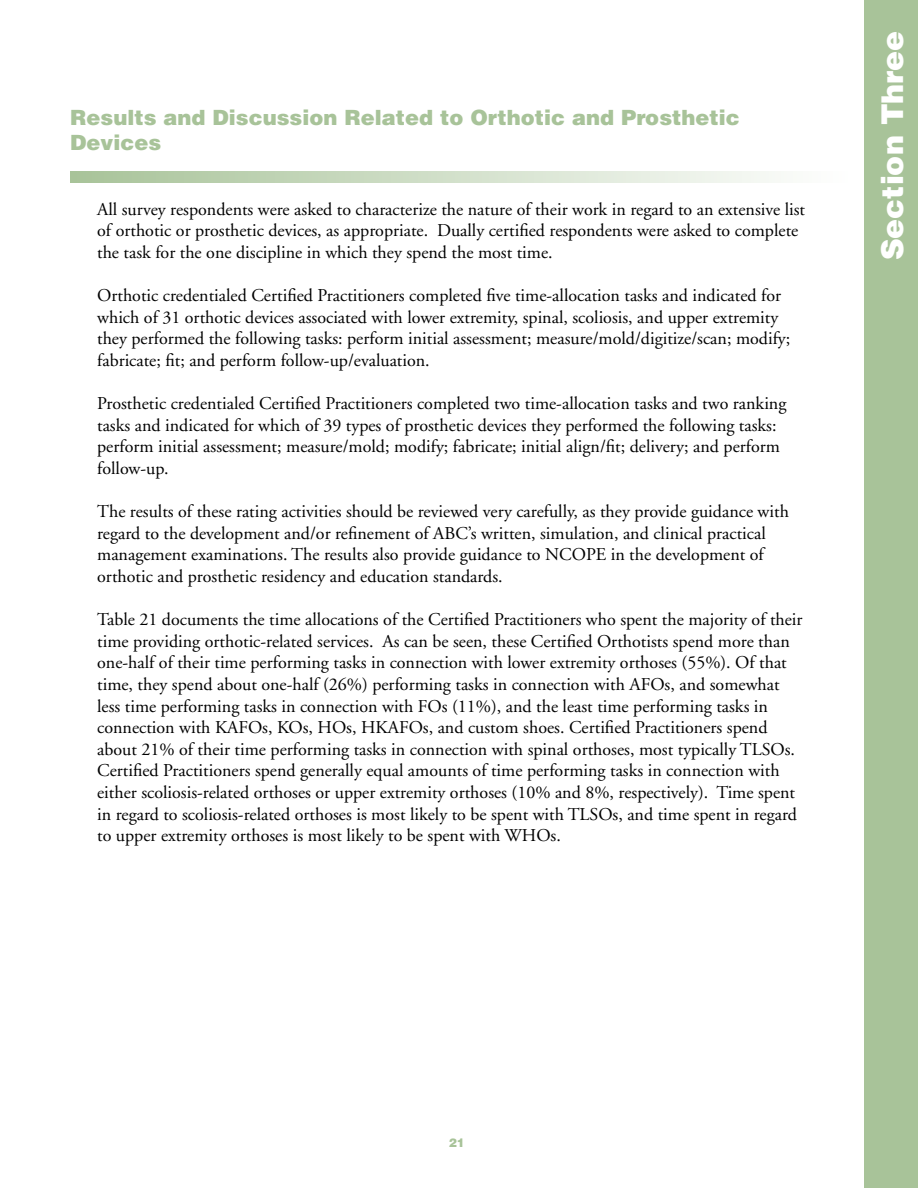
<style>
.page{position:relative;width:918px;height:1188px;background:#fff}
.page>*{position:absolute;margin:0;border:0;box-sizing:border-box;transform-origin:0 0}
.t1{font:900 30px "Helvetica";color:#fff}
.t2{font:900 21px/25.2px "Helvetica";color:#a8c399}
.t3{font:18px/21.6px "Adobe Garamond";color:#000}
.t4{font:900 12px "Helvetica";color:#a8c399}
</style>
<div class="page">
<div style="left:864px;top:0;width:54px;height:1188px;background:#a8c399"></div>
<svg style="left:70px;top:171px;width:702px;height:11px"></svg>
<p class="t2" style="left:70px;top:104px;width:671px">Results and Discussion Related to Orthotic and Prosthetic<br>Devices</p>
<p class="t3" style="left:97px;top:199px;width:709px">All survey respondents were asked to characterize the nature of their work in regard to an extensive list of orthotic or prosthetic devices, as appropriate. Dually certified respondents were asked to complete the task for the one discipline in which they spend the most time.</p>
<p class="t3" style="left:97px;top:285px;width:695px">Orthotic credentialed Certified Practitioners completed five time-allocation tasks and indicated for which of 31 orthotic devices associated with lower extremity, spinal, scoliosis, and upper extremity they performed the following tasks: perform initial assessment; measure/mold/digitize/scan; modify; fabricate; fit; and perform follow-up/evaluation.</p>
<p class="t3" style="left:97px;top:393px;width:691px">Prosthetic credentialed Certified Practitioners completed two time-allocation tasks and two ranking tasks and indicated for which of 39 types of prosthetic devices they performed the following tasks: perform initial assessment; measure/mold; modify; fabricate; initial align/fit; delivery; and perform follow-up.</p>
<p class="t3" style="left:97px;top:501px;width:693px">The results of these rating activities should be reviewed very carefully, as they provide guidance with regard to the development and/or refinement of ABC’s written, simulation, and clinical practical management examinations. The results also provide guidance to NCOPE in the development of orthotic and prosthetic residency and education standards.</p>
<p class="t3" style="left:97px;top:609px;width:707px">Table 21 documents the time allocations of the Certified Practitioners who spent the majority of their time providing orthotic-related services. As can be seen, these Certified Orthotists spend more than one-half of their time performing tasks in connection with lower extremity orthoses (55%). Of that time, they spend about one-half (26%) performing tasks in connection with AFOs, and somewhat less time performing tasks in connection with FOs (11%), and the least time performing tasks in connection with KAFOs, KOs, HOs, HKAFOs, and custom shoes. Certified Practitioners spend about 21% of their time performing tasks in connection with spinal orthoses, most typically TLSOs.<br>Certified Practitioners spend generally equal amounts of time performing tasks in connection with either scoliosis-related orthoses or upper extremity orthoses (10% and 8%, respectively). Time spent in regard to scoliosis-related orthoses is most likely to be spent with TLSOs, and time spent in regard to upper extremity orthoses is most likely to be spent with WHOs.</p>
<h1 class="t1" style="left:873px;top:260px;width:231px;rotate:-90deg">Section Three</h1>
<p class="t4" style="left:449px;top:1134px;width:18px">21</p>
</div>
